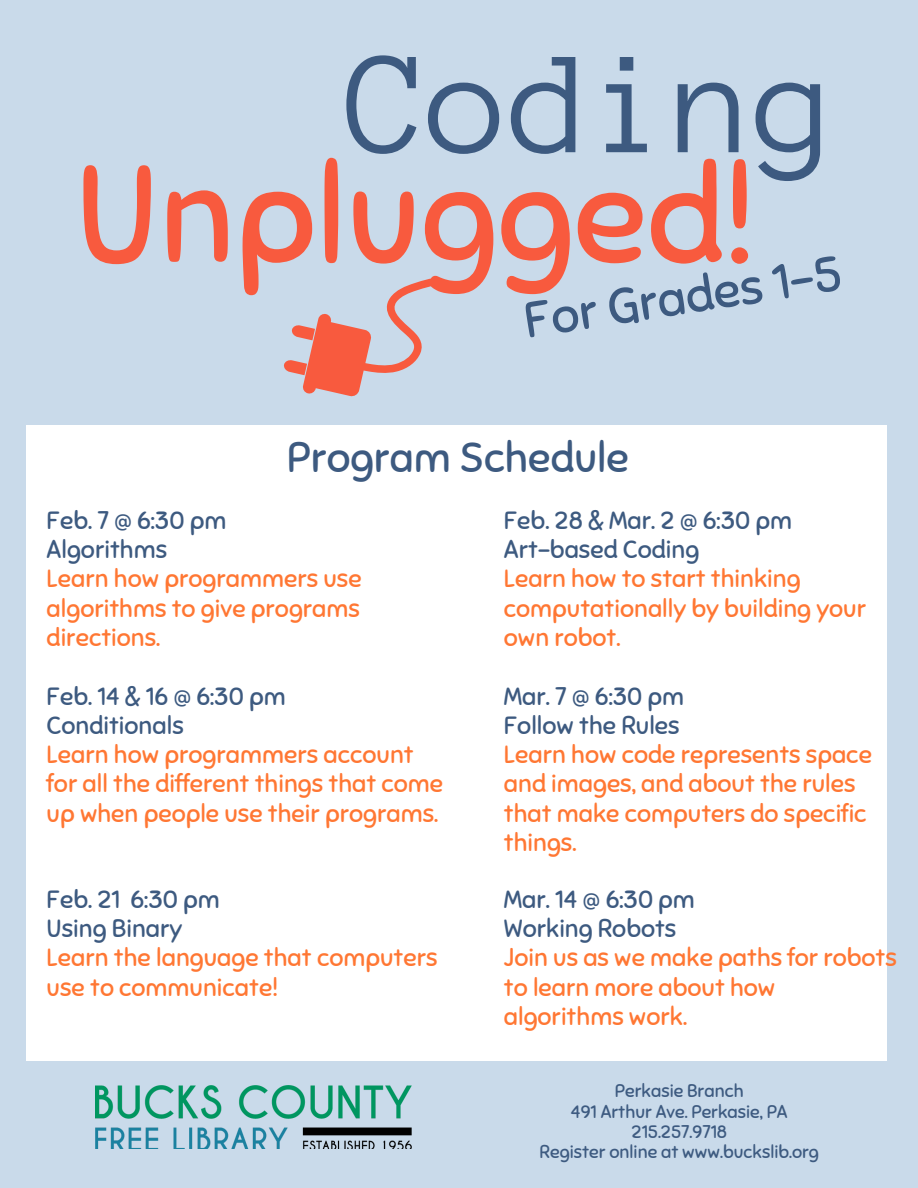
<style>
.page{position:relative;width:918px;height:1188px;background:#c9daea}
.page>*{position:absolute;margin:0;border:0;box-sizing:border-box;transform-origin:0 0}
.t1{font:149.4px "Anonymous Pro";color:#3d5a80}
.t2{font:136.95px "Sniglet";color:#f85a3e}
.t3{font:49.8px "Sniglet";color:#3d5a80}
.t4{font:42px "Sniglet";color:#3d5a80}
.t5{font:24.9px/29.2px "Sniglet";color:#f73}
.t6{font:24.9px/29.2px "Sniglet";color:#3d5a80}
.t7{font:18px/20.2px "Sniglet";color:#3d5a80;text-align:center}
</style>
<div class="page">
<svg style="left:284px;top:277px;width:154px;height:120px"></svg>
<div style="left:27px;top:426px;width:860px;height:635px;background:#fff"></div>
<img style="left:95px;top:1086px;width:316px;height:63px">
<h1 class="t1" style="left:348px;top:30px;width:491px">Coding</h1>
<h2 class="t2" style="left:75px;top:131px;width:681px">Unplugged!</h2>
<h3 class="t3" style="left:520px;top:292px;width:322px;rotate:-9deg">For Grades 1-5</h3>
<h3 class="t4" style="left:287px;top:432px;width:344px">Program Schedule</h3>
<p class="t6" style="left:47px;top:506px;width:181px">Feb. 7 @ 6:30 pm<br>Algorithms</p>
<p class="t5" style="left:47px;top:564px;width:317px;text-align:justify">Learn how programmers use algorithms to give programs directions.</p>
<p class="t6" style="left:47px;top:682px;width:241px">Feb. 14 &amp; 16 @ 6:30 pm<br>Conditionals</p>
<p class="t5" style="left:47px;top:740px;width:398px">Learn how programmers account for all the different things that come up when people use their programs.</p>
<p class="t6" style="left:47px;top:885px;width:175px">Feb. 21 6:30 pm<br>Using Binary</p>
<p class="t5" style="left:47px;top:943px;width:392px">Learn the language that computers use to communicate!</p>
<p class="t6" style="left:504px;top:506px;width:290px">Feb. 28 &amp; Mar. 2 @ 6:30 pm<br>Art-based Coding</p>
<p class="t5" style="left:504px;top:564px;width:364px">Learn how to start thinking computationally by building your own robot.</p>
<p class="t6" style="left:504px;top:682px;width:182px">Mar. 7 @ 6:30 pm<br>Follow the Rules</p>
<p class="t5" style="left:504px;top:740px;width:370px">Learn how code represents space and images, and about the rules that make computers do specific things.</p>
<p class="t6" style="left:504px;top:885px;width:193px">Mar. 14 @ 6:30 pm<br>Working Robots</p>
<p class="t5" style="left:504px;top:943px;width:395px">Join us as we make paths for robots to learn more about how algorithms work.</p>
<p class="t7" style="left:540px;top:1081px;width:281px">Perkasie Branch<br>491 Arthur Ave. Perkasie, PA<br>215.257.9718<br>Register online at www.buckslib.org</p>
</div>
